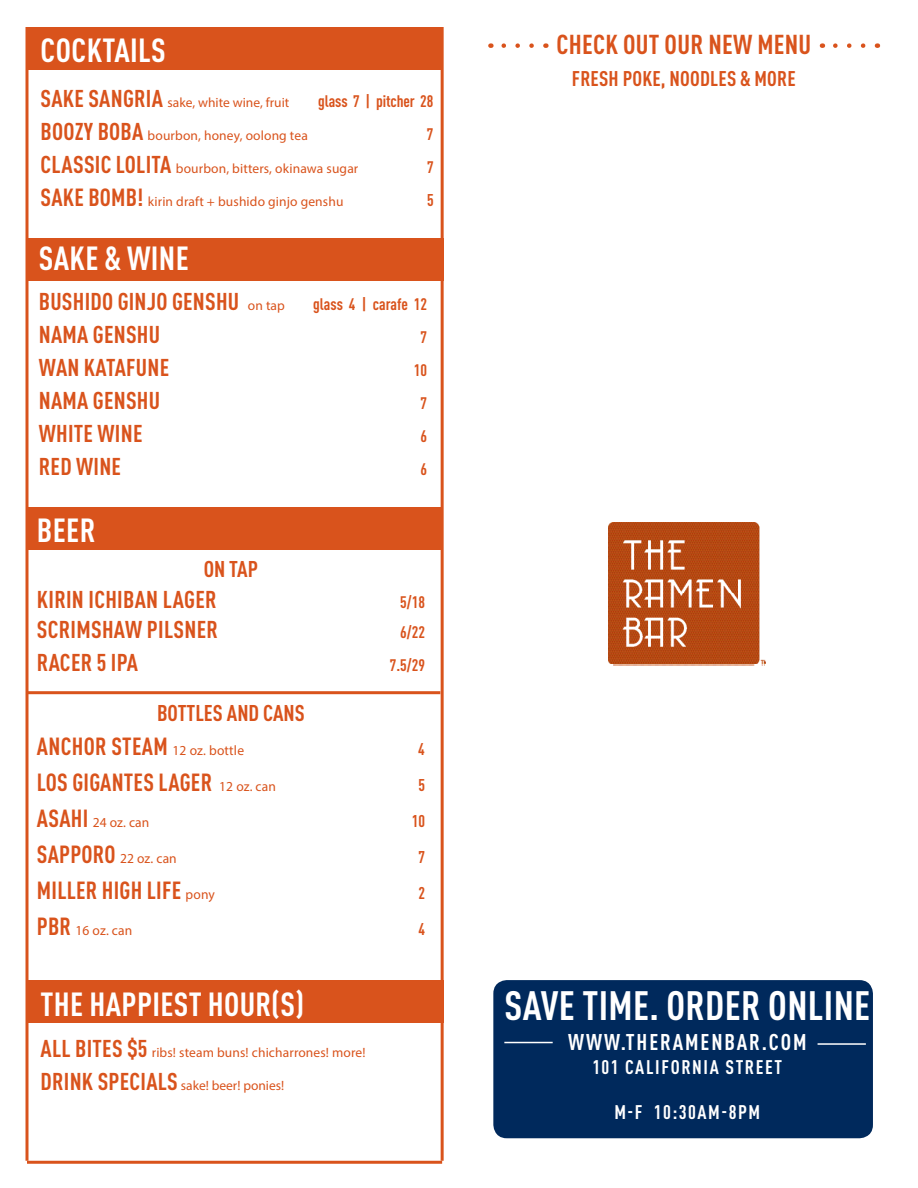
<style>
.page{position:relative;width:918px;height:1188px;background:#fff}
.page>*{position:absolute;margin:0;border:0;box-sizing:border-box;transform-origin:0 0}
.Section_Title{font:700 condensed 40.5px "DINOT";letter-spacing:.01em;color:#fff}
.Beverage_Dishes{font:700 condensed 33px "DINOT";letter-spacing:.01em;color:#fff}
.Beverage_Dishes-2{font:700 condensed 27px "DINOT";letter-spacing:.01em;color:#d9531c}
.Body_Copy_-_Orange{font:700 condensed 24.45px "DINOT";letter-spacing:.01em;color:#d9531c}
.Beverage_Dishes-3{font:700 condensed 24.45px "DINOT";letter-spacing:.01em;color:#d9531c}
.Beverage_Dishes-4{font:700 condensed 24px "DINOT";letter-spacing:.01em;color:#d9531c}
.Body_Copy_-_Orange-2{font:700 condensed 24px "DINOT";letter-spacing:.01em;color:#d9531c}
.Section_Title-2{font:700 condensed 22.5px "DINOT";letter-spacing:.085em;color:#fff}
.Body_Copy_-_Orange-3{font:700 condensed 22.5px "DINOT";color:#d9531c}
.Beverage_Dishes-5{font:700 condensed 22.5px "DINOT";color:#d9531c}
.Beverage_Dishes-6{font:700 condensed 21px "DINOT";letter-spacing:.01em;color:#d9531c}
.Section_Title-3{font:700 condensed 19.5px "DINOT";letter-spacing:.085em;color:#fff}
.Beverage_Dishes-7{font:700 condensed 16.8px "DINOT";color:#d9531c}
.Body_Copy_-_Orange-4{font:700 condensed 16.8px "DINOT";color:#d9531c}
.Beverage_Dishes-8{font:700 condensed 16.5px "DINOT";letter-spacing:-.01em;color:#d9531c}
.Body_Copy_-_Orange-5{font:700 condensed 16.5px "DINOT";color:#d9531c}
.Beverage_Dishes-9{font:13.8px "Myriad Pro";letter-spacing:.01em;color:#d9531c}
.Beverage_Dishes-10{font:13.5px "Myriad Pro";letter-spacing:.01em;color:#d9531c}
.Body_Copy_-_Orange-6{font:13.5px "Myriad Pro";letter-spacing:.01em;color:#d9531c}
.s1{font-family:"DINOT";font-weight:700;font-stretch:condensed;font-size:24px}
.s2{font-family:"DINOT";font-weight:700;font-stretch:condensed;font-size:24.45px}
.s3{font-family:"Myriad Pro";font-weight:400;font-stretch:normal;font-size:13.5px}
.s4{font-family:"Myriad Pro";font-weight:400;font-stretch:normal;font-size:13.8px}
</style>
<div class="page">
<div style="left:493px;top:980px;width:380px;height:158px;background:#00295c;border-radius:14px"></div>
<svg style="left:501px;top:43px;width:31px;height:5px"></svg>
<svg style="left:833px;top:43px;width:30px;height:5px"></svg>
<img style="left:609px;top:523px;width:157px;height:143px">
<div style="left:27px;top:27px;width:415px;height:42px;background:#d9531c"></div>
<div style="left:28px;top:239px;width:416px;height:42px;background:#d9531c"></div>
<div style="left:27px;top:507px;width:415px;height:42px;background:#d9531c"></div>
<hr style="left:26px;top:27px;width:2px;height:1134px;background:#d9531c">
<hr style="left:27px;top:1161px;width:415px;height:3px;background:#d9531c">
<hr style="left:441px;top:27px;width:3px;height:1134px;background:#d9531c">
<hr style="left:504px;top:1042px;width:49px;height:1px;background:#fff">
<hr style="left:818px;top:1043px;width:48px;height:2px;background:#fff">
<div style="left:28px;top:980px;width:416px;height:42px;background:#d9531c"></div>
<hr style="left:27px;top:691px;width:413px;height:3px;background:#d9531c">
<p class="Beverage_Dishes" style="left:41px;top:31px;width:127px">COCKTAILS</p>
<p class="Beverage_Dishes-10" style="left:41px;top:95px;width:250px"><span class="s1">SAKE SANGRIA</span> sake, white wine, fruit</p>
<p class="Beverage_Dishes-8" style="left:318px;top:92px;width:117px">glass 7 | pitcher 28</p>
<p class="Beverage_Dishes-10" style="left:41px;top:128px;width:269px"><span class="s1">BOOZY BOBA</span> bourbon, honey, oolong tea</p>
<p class="Beverage_Dishes-8" style="left:427px;top:125px;width:8px">7</p>
<p class="Body_Copy_-_Orange-6" style="left:41px;top:161px;width:319px"><span class="s1">CLASSIC LOLITA</span> bourbon, bitters, okinawa sugar</p>
<p class="Body_Copy_-_Orange-5" style="left:427px;top:158px;width:8px">7</p>
<p class="Beverage_Dishes-10" style="left:41px;top:194px;width:304px"><span class="s2">SAKE BOMB!</span> kirin draft + bushido ginjo genshu</p>
<p class="Beverage_Dishes-7" style="left:427px;top:190px;width:8px">5</p>
<p class="Beverage_Dishes" style="left:39px;top:238px;width:151px">SAKE &amp; WINE</p>
<p class="Beverage_Dishes-4" style="left:39px;top:287px;width:248px">BUSHIDO GINJO GENSHU <span class="s3">on tap</span></p>
<p class="Beverage_Dishes-8" style="left:313px;top:294px;width:115px">glass 4 | carafe 12</p>
<p class="Beverage_Dishes-4" style="left:39px;top:320px;width:123px">NAMA GENSHU</p>
<p class="Beverage_Dishes-8" style="left:420px;top:327px;width:8px">7</p>
<p class="Beverage_Dishes-4" style="left:39px;top:353px;width:132px">WAN KATAFUNE</p>
<p class="Beverage_Dishes-8" style="left:414px;top:360px;width:15px">10</p>
<p class="Beverage_Dishes-4" style="left:39px;top:386px;width:123px">NAMA GENSHU</p>
<p class="Beverage_Dishes-8" style="left:420px;top:393px;width:8px">7</p>
<p class="Body_Copy_-_Orange-2" style="left:39px;top:419px;width:105px">WHITE WINE</p>
<p class="Body_Copy_-_Orange-5" style="left:420px;top:426px;width:8px">6</p>
<p class="Beverage_Dishes-4" style="left:39px;top:452px;width:84px">RED WINE</p>
<p class="Beverage_Dishes-8" style="left:420px;top:459px;width:8px">6</p>
<p class="Beverage_Dishes" style="left:37px;top:511px;width:60px">BEER</p>
<p class="Beverage_Dishes-5" style="left:204px;top:555px;width:56px">ON TAP</p>
<p class="Beverage_Dishes-4" style="left:37px;top:585px;width:181px">KIRIN ICHIBAN LAGER</p>
<p class="Beverage_Dishes-8" style="left:400px;top:592px;width:26px">5/18</p>
<p class="Beverage_Dishes-4" style="left:37px;top:615px;width:183px">SCRIMSHAW PILSNER</p>
<p class="Beverage_Dishes-8" style="left:400px;top:622px;width:26px">6/22</p>
<p class="Body_Copy_-_Orange-2" style="left:37px;top:648px;width:103px">RACER 5 IPA</p>
<p class="Body_Copy_-_Orange-5" style="left:390px;top:655px;width:37px">7.5/29</p>
<p class="Body_Copy_-_Orange-3" style="left:157px;top:699px;width:149px">BOTTLES AND CANS</p>
<p class="Body_Copy_-_Orange" style="left:37px;top:732px;width:209px">ANCHOR STEAM <span class="s4">12 oz. bottle</span></p>
<p class="Body_Copy_-_Orange-4" style="left:418px;top:739px;width:8px">4</p>
<p class="Body_Copy_-_Orange" style="left:37px;top:768px;width:241px">LOS GIGANTES LAGER <span class="s4">12 oz. can</span></p>
<p class="Body_Copy_-_Orange-4" style="left:418px;top:775px;width:8px">5</p>
<p class="Beverage_Dishes-9" style="left:37px;top:814px;width:114px"><span class="s2">ASAHI</span> 24 oz. can</p>
<p class="Beverage_Dishes-7" style="left:412px;top:811px;width:15px">10</p>
<p class="Beverage_Dishes-9" style="left:37px;top:850px;width:141px"><span class="s2">SAPPORO</span> 22 oz. can</p>
<p class="Beverage_Dishes-7" style="left:418px;top:847px;width:8px">7</p>
<p class="Beverage_Dishes-3" style="left:37px;top:876px;width:179px">MILLER HIGH LIFE <span class="s4">pony</span></p>
<p class="Beverage_Dishes-7" style="left:418px;top:883px;width:8px">2</p>
<p class="Beverage_Dishes-9" style="left:37px;top:922px;width:97px"><span class="s2">PBR</span> 16 oz. can</p>
<p class="Beverage_Dishes-7" style="left:418px;top:919px;width:8px">4</p>
<p class="Beverage_Dishes" style="left:41px;top:985px;width:265px">THE HAPPIEST HOUR(S)</p>
<p class="Beverage_Dishes-10" style="left:41px;top:1044px;width:326px"><span class="s1">ALL BITES $5</span> ribs! steam buns! chicharrones! more!</p>
<p class="Beverage_Dishes-10" style="left:41px;top:1077px;width:245px"><span class="s1">DRINK SPECIALS</span> sake! beer! ponies!</p>
<p class="Beverage_Dishes-2" style="left:556px;top:28px;width:256px">CHECK OUT OUR NEW MENU</p>
<p class="Beverage_Dishes-6" style="left:572px;top:65px;width:225px">FRESH POKE, NOODLES &amp; MORE</p>
<p class="Section_Title" style="left:504px;top:981px;width:367px">SAVE TIME. ORDER ONLINE</p>
<p class="Section_Title-2" style="left:568px;top:1028px;width:240px">WWW.THERAMENBAR.COM</p>
<p class="Section_Title-3" style="left:592px;top:1055px;width:191px">101 CALIFORNIA STREET</p>
<p class="Section_Title-3" style="left:614px;top:1100px;width:147px">M-F 10:30AM-8PM</p>
</div>
